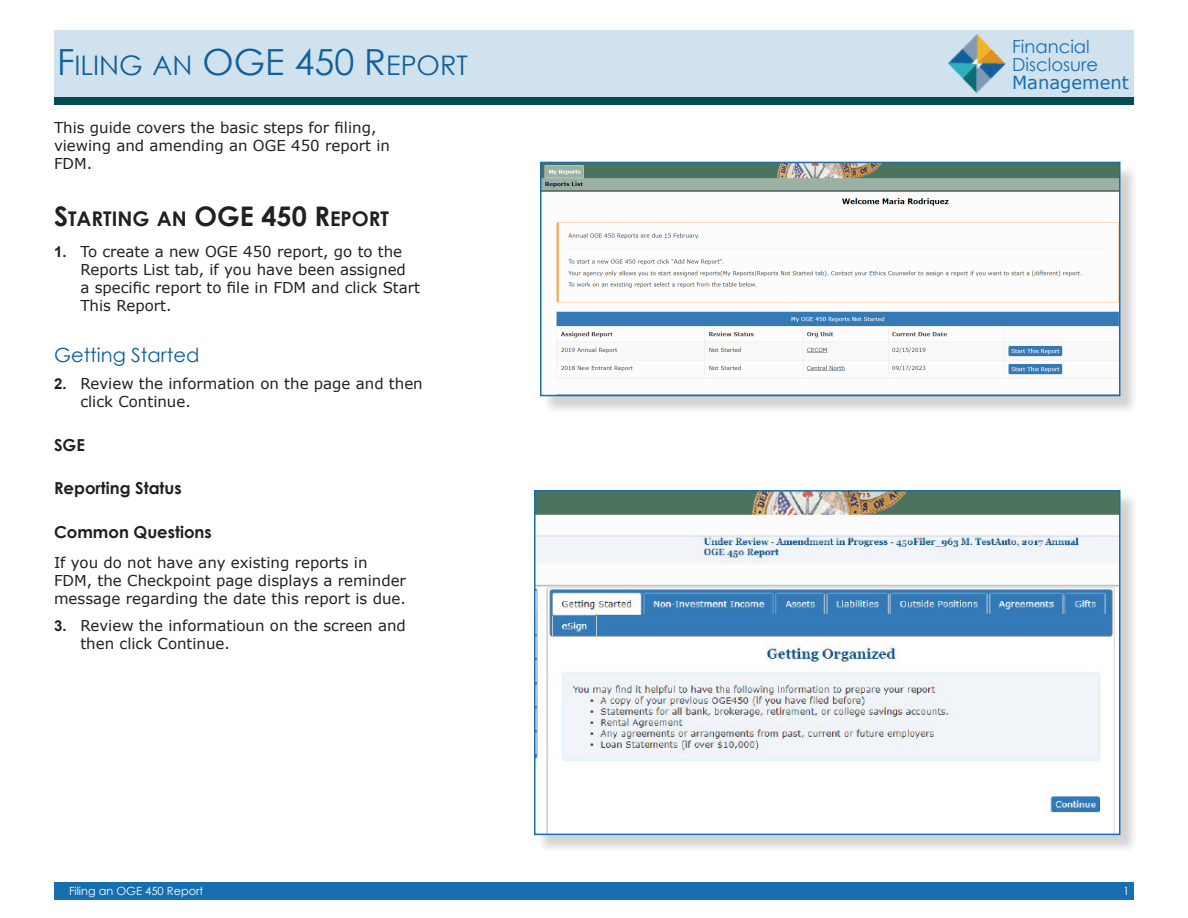
<style>
.page{position:relative;width:1188px;height:918px;background:#fff}
.page>*{position:absolute;margin:0;border:0;box-sizing:border-box;transform-origin:0 0}
.Cover_Subject{font:27px "Century Gothic";color:#0f609b}
.Heading_2{font:700 20.25px "Century Gothic";color:#231f20}
.Heading_3{font:19.5px "Century Gothic";color:#0f609b}
.t1{font:18px/18px "Century Gothic";color:#186faf}
.t2{font:18px "Verdana";color:#186faf}
.Heading_4{font:700 16.5px "Century Gothic";color:#231f20}
.Text_Paragraph{font:15px/18px "Verdana";color:#231f20}
.t3{font:11.25px "Century Gothic";color:#fff}
.s1{font-size:36px}
.s2{font-size:27px}
.s3{font-family:"Arial";font-weight:700}
</style>
<div class="page">
<div style="left:54px;top:882px;width:1080px;height:18px;background:#186faf"></div>
<div style="left:54px;top:30px;width:1080px;height:68px;background:#d1e2ef"></div>
<div style="left:54px;top:98px;width:1080px;height:7px;background:#004e54"></div>
<img style="left:948px;top:34px;width:57px;height:59px">
<div style="left:542px;top:164px;width:597px;height:251px;background:#231f20;opacity:.2"></div>
<img style="left:543px;top:165px;width:574px;height:228px">
<div style="left:540px;top:162px;width:580px;height:234px;border:2px solid #186faf"></div>
<div style="left:536px;top:492px;width:603px;height:362px;background:#231f20;opacity:.2"></div>
<img style="left:537px;top:493px;width:580px;height:339px">
<div style="left:534px;top:490px;width:586px;height:345px;border:2px solid #186faf"></div>
<p class="Cover_Subject" style="left:57px;top:46px;width:412px"><span class="s1">F</span>ILING AN <span class="s1">OGE 450 R</span>EPORT</p>
<p class="Text_Paragraph" style="left:54px;top:118px;width:338px">This guide covers the basic steps for filing, viewing and amending an OGE 450 report in<br>FDM.</p>
<p class="Heading_2" style="left:54px;top:203px;width:337px"><span class="s2">S</span>TARTING AN <span class="s2">OGE 450 R</span>EPORT</p>
<p class="Text_Paragraph" style="left:80px;top:243px;width:341px;text-indent:-26px"><span class="s3">1.</span> To create a new OGE 450 report, go to the Reports List tab, if you have been assigned<br>a specific report to file in FDM and click Start This Report.</p>
<p class="Heading_3" style="left:54px;top:342px;width:147px">Getting Started</p>
<p class="Text_Paragraph" style="left:80px;top:375px;width:344px;text-indent:-26px"><span class="s3">2.</span> Review the information on the page and then click Continue.</p>
<p class="Heading_4" style="left:54px;top:432px;width:33px">SGE</p>
<p class="Heading_4" style="left:54px;top:476px;width:129px">Reporting Status</p>
<p class="Heading_4" style="left:54px;top:519px;width:159px">Common Questions</p>
<p class="Text_Paragraph" style="left:54px;top:553px;width:354px">If you do not have any existing reports in<br>FDM, the Checkpoint page displays a reminder message regarding the date this report is due.</p>
<p class="Text_Paragraph" style="left:80px;top:616px;width:327px;text-indent:-26px"><span class="s3">3.</span> Review the informatioun on the screen and then click Continue.</p>
<p class="t1" style="left:1012px;top:37px;width:88px">Financial<br>Disclosure</p>
<p class="t2" style="left:1012px;top:70px;width:118px">Management</p>
<p class="t3" style="left:69px;top:883px;width:136px">Filing an OGE 450 Report</p>
<p class="t3" style="left:1123px;top:883px;width:8px">1</p>
</div>
